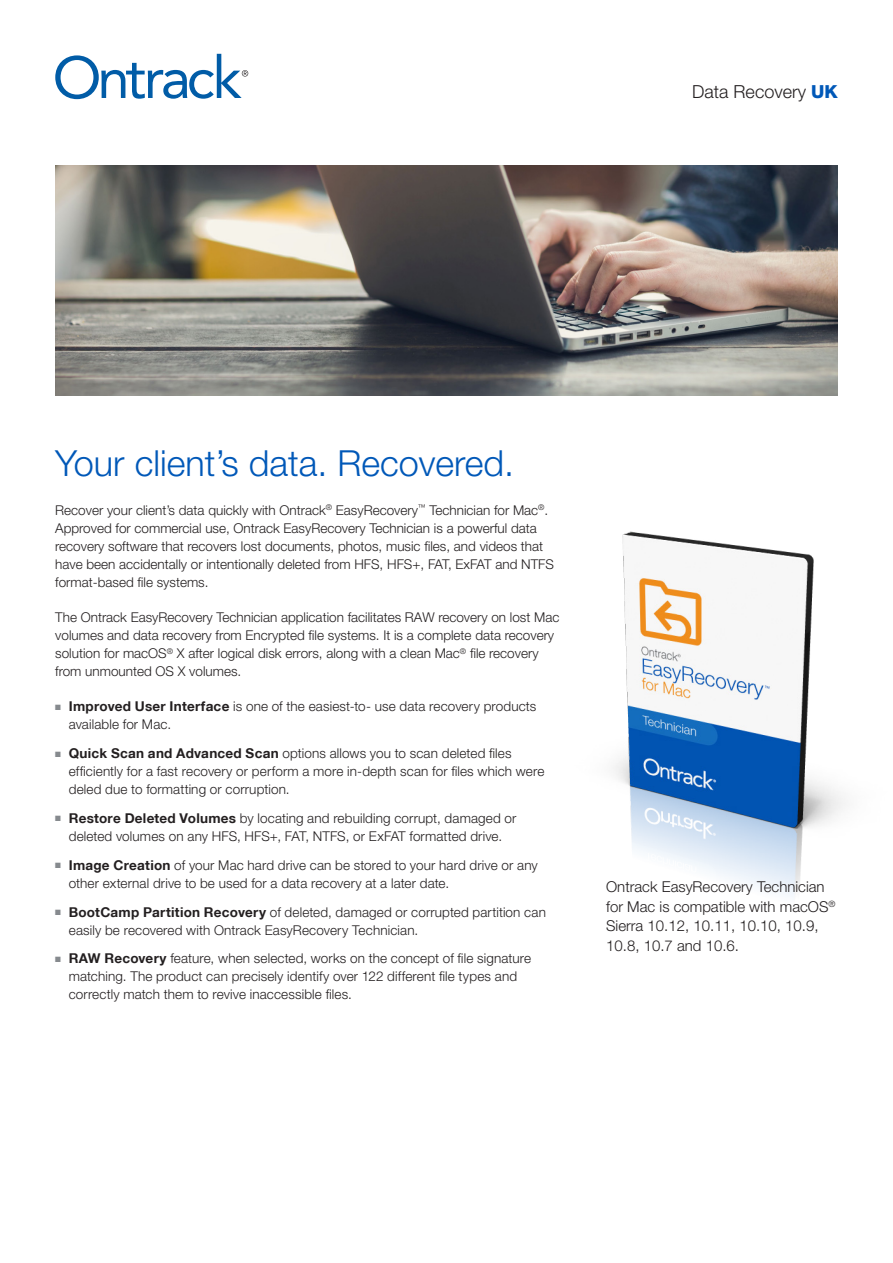
<style>
.page{position:relative;width:893px;height:1263px;background:#fff}
.page>*{position:absolute;margin:0;border:0;box-sizing:border-box;transform-origin:0 0}
.Headline{font:300 36px "Helvetica Neue LT Std";color:#0058b8}
.t1{font:300 18px "Helvetica Neue LT Std";color:#231f20}
.CallOut_Subhead{font:300 15px/19.5px "Helvetica Neue LT Std";color:#231f20}
.Body{font:300 13.5px/18px "Helvetica Neue LT Std";color:#231f20}
.s1{font-weight:800;color:#0058b8}
.s2{font-family:"Helvetica Neue LT";font-weight:700}
</style>
<div class="page">
<svg style="left:55px;top:54px;width:193px;height:45px"></svg>
<img style="left:55px;top:166px;width:783px;height:229px">
<img style="left:613px;top:531px;width:233px;height:365px">
<h2 class="t1" style="left:692px;top:81px;width:147px">Data Recovery <span class="s1">UK</span></h2>
<p class="Headline" style="left:55px;top:442px;width:460px">Your client’s data. Recovered.</p>
<p class="Body" style="left:55px;top:501px;width:500px">Recover your client’s data quickly with Ontrack<sup>®</sup> EasyRecovery<sup>™</sup> Technician for Mac<sup>®</sup>.<br>Approved for commercial use, Ontrack EasyRecovery Technician is a powerful data recovery software that recovers lost documents, photos, music files, and videos that have been accidentally or intentionally deleted from HFS, HFS+, FAT, ExFAT and NTFS format-based file systems.</p>
<p class="Body" style="left:55px;top:608px;width:506px">The Ontrack EasyRecovery Technician application facilitates RAW recovery on lost Mac volumes and data recovery from Encrypted file systems. It is a complete data recovery solution for macOS<sup>®</sup> X after logical disk errors, along with a clean Mac<sup>®</sup> file recovery from unmounted OS X volumes.</p>
<p class="Body" style="left:69px;top:697px;width:469px"><span class="s2">Improved User Interface</span> is one of the easiest-to- use data recovery products available for Mac.</p>
<p class="Body" style="left:69px;top:744px;width:477px"><span class="s2">Quick Scan and Advanced Scan</span> options allows you to scan deleted files efficiently for a fast recovery or perform a more in-depth scan for files which were deled due to formatting or corruption.</p>
<p class="Body" style="left:69px;top:809px;width:449px"><span class="s2">Restore Deleted Volumes</span> by locating and rebuilding corrupt, damaged or deleted volumes on any HFS, HFS+, FAT, NTFS, or ExFAT formatted drive.</p>
<p class="Body" style="left:69px;top:856px;width:470px"><span class="s2">Image Creation</span> of your Mac hard drive can be stored to your hard drive or any other external drive to be used for a data recovery at a later date.</p>
<p class="Body" style="left:69px;top:902px;width:479px"><span class="s2">BootCamp Partition Recovery</span> of deleted, damaged or corrupted partition can easily be recovered with Ontrack EasyRecovery Technician.</p>
<p class="Body" style="left:69px;top:949px;width:464px"><span class="s2">RAW Recovery</span> feature, when selected, works on the concept of file signature matching. The product can precisely identify over 122 different file types and correctly match them to revive inaccessible files.</p>
<p class="CallOut_Subhead" style="left:606px;top:877px;width:231px">Ontrack EasyRecovery Technician for Mac is compatible with macOS<sup>®<br></sup>Sierra 10.12, 10.11, 10.10, 10.9,<br>10.8, 10.7 and 10.6.</p>
</div>
